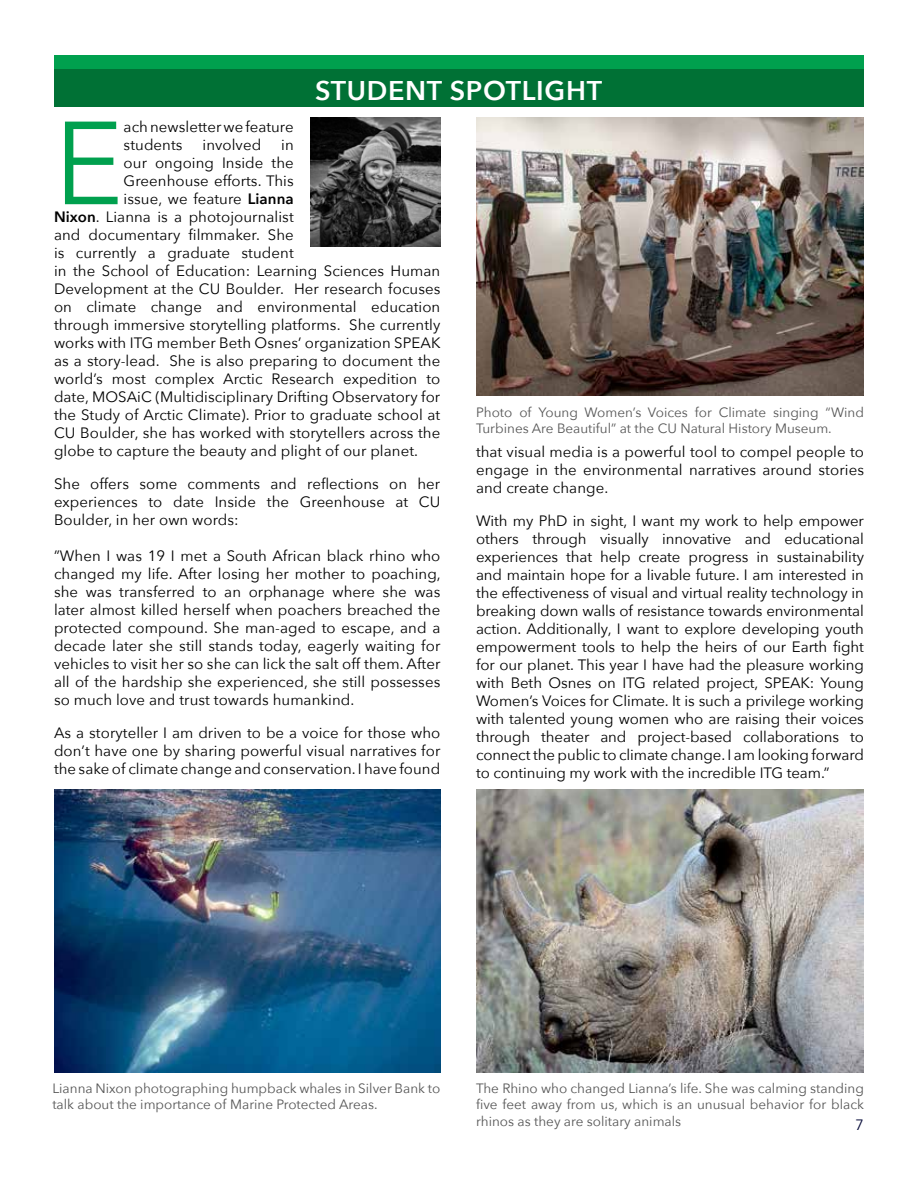
<style>
.page{position:relative;width:918px;height:1188px;background:#fff}
.page>*{position:absolute;margin:0;border:0;box-sizing:border-box;transform-origin:0 0}
.t1{font:116.7px "Avenir Next";color:#00a04e}
.t2{font:600 27px "Avenir Next";letter-spacing:.025em;color:#fff}
.t3{font:15px/18px "Avenir Next";letter-spacing:.005em;color:#000;text-align:justify}
.t4{font:15px "Avenir Next";color:#050938}
.t5{font:13.5px/16.2px "Avenir Next";color:#555}
.s1{font-weight:600}
</style>
<div class="page">
<div style="left:54px;top:56px;width:810px;height:13px;background:#00a04e"></div>
<div style="left:54px;top:69px;width:810px;height:38px;background:#007135"></div>
<img style="left:311px;top:117px;width:129px;height:130px">
<img style="left:476px;top:117px;width:388px;height:278px">
<img style="left:54px;top:789px;width:386px;height:284px">
<img style="left:476px;top:789px;width:387px;height:284px">
<h2 class="t2" style="left:315px;top:67px;width:289px">STUDENT SPOTLIGHT</h2>
<h1 class="t1" style="left:54px;top:65px;width:71px">E</h1>
<p class="t3" style="left:124px;top:117px;width:172px">ach newsletter we feature students</p>
<p class="t3" style="left:203px;top:135px;width:60px">involved</p>
<p class="t3" style="left:281px;top:135px;width:14px">in</p>
<p class="t3" style="left:124px;top:153px;width:172px">our ongoing Inside the</p>
<p class="t3" style="left:124px;top:171px;width:172px">Greenhouse efforts. This</p>
<p class="t3" style="left:124px;top:189px;width:172px">issue, we feature <span class="s1">Lianna</span></p>
<p class="t3" style="left:54px;top:207px;width:241px"><span class="s1">Nixon</span>. Lianna is a photojournalist</p>
<p class="t3" style="left:54px;top:225px;width:241px">and documentary filmmaker. She</p>
<p class="t3" style="left:54px;top:243px;width:241px">is currently a graduate student</p>
<p class="t3" style="left:54px;top:261px;width:388px">in the School of Education: Learning Sciences Human</p>
<p class="t3" style="left:54px;top:279px;width:388px">Development at the CU Boulder. Her research focuses</p>
<p class="t3" style="left:54px;top:297px;width:388px">on climate change and environmental education</p>
<p class="t3" style="left:54px;top:315px;width:388px">through immersive storytelling platforms. She currently</p>
<p class="t3" style="left:54px;top:333px;width:388px">works with ITG member Beth Osnes’ organization SPEAK</p>
<p class="t3" style="left:54px;top:351px;width:388px">as a story-lead. She is also preparing to document the</p>
<p class="t3" style="left:54px;top:369px;width:388px">world’s most complex Arctic Research expedition to</p>
<p class="t3" style="left:54px;top:387px;width:388px">date, MOSAiC (Multidisciplinary Drifting Observatory for</p>
<p class="t3" style="left:54px;top:405px;width:388px">the Study of Arctic Climate). Prior to graduate school at</p>
<p class="t3" style="left:54px;top:423px;width:388px">CU Boulder, she has worked with storytellers across the</p>
<p class="t3" style="left:54px;top:441px;width:366px">globe to capture the beauty and plight of our planet.</p>
<p class="t3" style="left:54px;top:474px;width:388px">She offers some comments and reflections on her experiences to date Inside the Greenhouse at CU Boulder, in her own words:</p>
<p class="t3" style="left:54px;top:546px;width:388px">”When I was 19 I met a South African black rhino who changed my life. After losing her mother to poaching, she was transferred to an orphanage where she was later almost killed herself when poachers breached the protected compound. She man-aged to escape, and a decade later she still stands today, eagerly waiting for vehicles to visit her so she can lick the salt off them. After all of the hardship she experienced, she still possesses so much love and trust towards humankind.</p>
<p class="t3" style="left:54px;top:723px;width:388px">As a storyteller I am driven to be a voice for those who don’t have one by sharing powerful visual narratives for the sake of climate change and conservation. I have found</p>
<p class="t5" style="left:476px;top:404px;width:389px">Photo of Young Women’s Voices for Climate singing “Wind<br>Turbines Are Beautiful” at the CU Natural History Museum.</p>
<p class="t3" style="left:476px;top:442px;width:390px">that visual media is a powerful tool to compel people to engage in the environmental narratives around stories and create change.</p>
<p class="t3" style="left:476px;top:511px;width:390px">With my PhD in sight, I want my work to help empower others through visually innovative and educational experiences that help create progress in sustainability and maintain hope for a livable future. I am interested in the effectiveness of visual and virtual reality technology in breaking down walls of resistance towards environmental action. Additionally, I want to explore developing youth empowerment tools to help the heirs of our Earth fight for our planet. This year I have had the pleasure working with Beth Osnes on ITG related project, SPEAK: Young Women’s Voices for Climate. It is such a privilege working with talented young women who are raising their voices through theater and project-based collaborations to connect the public to climate change. I am looking forward to continuing my work with the incredible ITG team.”</p>
<p class="t5" style="left:52px;top:1080px;width:390px">Lianna Nixon photographing humpback whales in Silver Bank to talk about the importance of Marine Protected Areas.</p>
<p class="t5" style="left:476px;top:1080px;width:389px;text-align:justify">The Rhino who changed Lianna’s life. She was calming standing five feet away from us, which is an unusual behavior for black rhinos as they are solitary animals</p>
<p class="t4" style="left:855px;top:1112px;width:10px">7</p>
</div>
